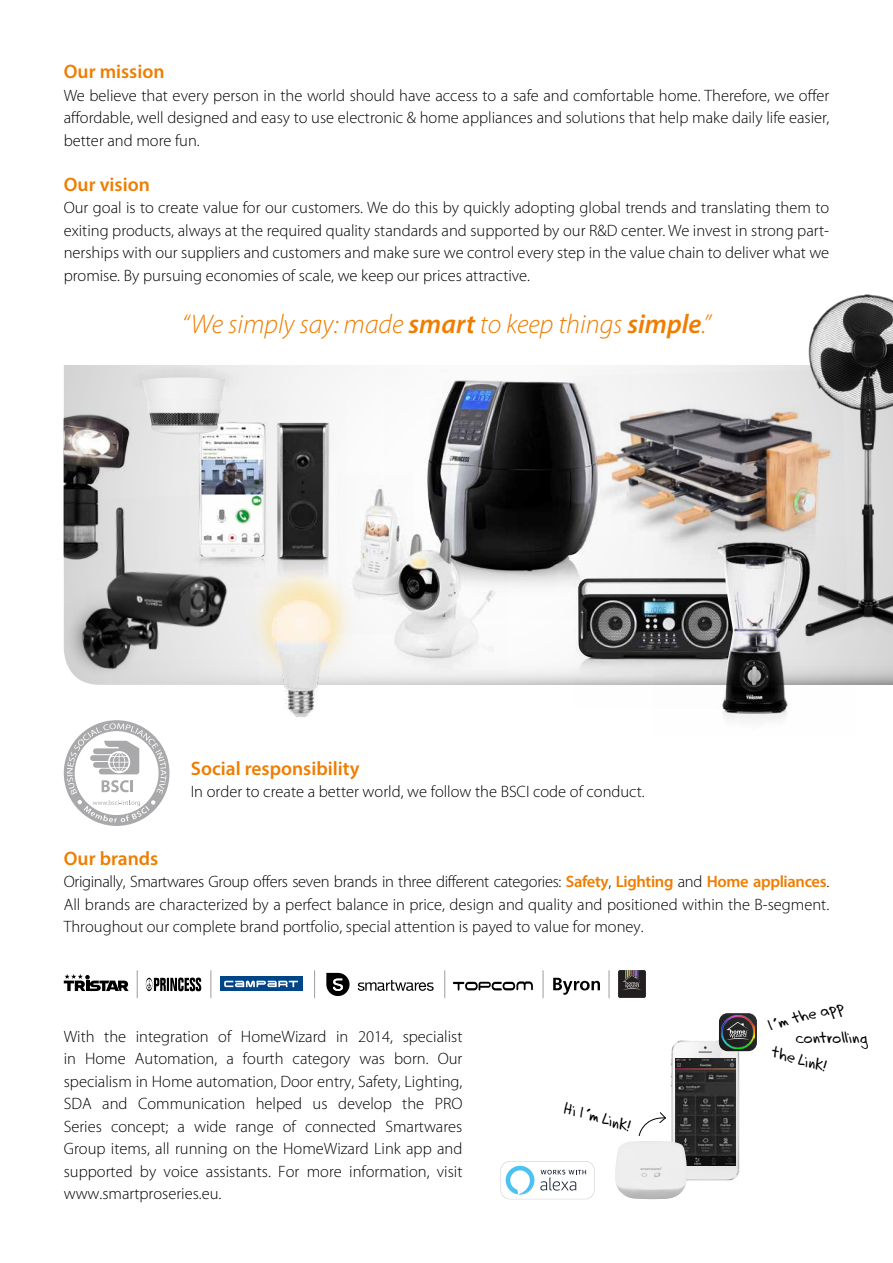
<style>
.page{position:relative;width:893px;height:1263px;background:#fff}
.page>*{position:absolute;margin:0;border:0;box-sizing:border-box;transform-origin:0 0}
.t1{font:italic 300 27px "Myriad Pro";color:#ef7d00}
.t2{font:600 19.5px "Myriad Pro";color:#ef7d00}
.t3{font:300 16.5px/22.5px "Myriad Pro";color:#000;text-align:justify}
.t4{font:16.05px "Dadhand";letter-spacing:-.02em;color:#000}
.s1{font-weight:600}
.s2{font-weight:600;color:#ef7d00}
</style>
<div class="page">
<svg style="left:64px;top:974px;width:65px;height:17px"></svg>
<svg style="left:146px;top:977px;width:55px;height:14px"></svg>
<div style="left:220px;top:976px;width:83px;height:15px;background:#004587"></div>
<svg style="left:224px;top:980px;width:74px;height:7px"></svg>
<svg style="left:358px;top:980px;width:76px;height:11px"></svg>
<svg style="left:326px;top:973px;width:24px;height:23px"></svg>
<svg style="left:453px;top:981px;width:80px;height:10px"></svg>
<svg style="left:553px;top:978px;width:47px;height:17px"></svg>
<div style="left:618px;top:970px;width:28px;height:28px;background:#231e1f;border-radius:2px"></div>
<svg style="left:622px;top:970px;width:20px;height:20px"></svg>
<hr style="left:608px;top:970px;width:2px;height:28px;background:#a7a7a8">
<hr style="left:542px;top:970px;width:2px;height:28px;background:#a7a7a8">
<svg style="left:444px;top:970px;width:1px;height:28px"></svg>
<svg style="left:314px;top:970px;width:1px;height:28px"></svg>
<svg style="left:210px;top:970px;width:1px;height:28px"></svg>
<svg style="left:137px;top:970px;width:1px;height:28px"></svg>
<svg style="left:64px;top:720px;width:105px;height:106px"></svg>
<svg style="left:64px;top:365px;width:732px;height:269px"></svg>
<img style="left:64px;top:410px;width:95px;height:83px">
<img style="left:64px;top:415px;width:65px;height:78px">
<img style="left:64px;top:493px;width:174px;height:192px">
<img style="left:83px;top:508px;width:144px;height:161px">
<img style="left:574px;top:369px;width:222px;height:167px">
<img style="left:633px;top:409px;width:163px;height:122px">
<img style="left:796px;top:294px;width:97px;height:359px">
<img style="left:806px;top:295px;width:87px;height:340px">
<img style="left:384px;top:370px;width:249px;height:248px">
<img style="left:426px;top:381px;width:173px;height:190px">
<div style="left:574px;top:536px;width:80px;height:115px;background:#f6f6f6"></div>
<img style="left:578px;top:578px;width:76px;height:75px">
<img style="left:654px;top:536px;width:200px;height:185px">
<img style="left:717px;top:542px;width:93px;height:170px">
<svg style="left:113px;top:653px;width:780px;height:32px;background:#c2c2c2"></svg>
<div style="left:287px;top:399px;width:58px;height:149px;background:#f7f6f7"></div>
<img style="left:287px;top:423px;width:41px;height:125px">
<img style="left:181px;top:399px;width:106px;height:187px">
<img style="left:199px;top:422px;width:67px;height:136px">
<div style="left:128px;top:365px;width:115px;height:32px;background:linear-gradient(to right,#d8d8d9,#e8e8e8);border-radius:50%"></div>
<img style="left:142px;top:377px;width:85px;height:58px">
<img style="left:238px;top:548px;width:118px;height:169px">
<img style="left:337px;top:474px;width:77px;height:159px">
<img style="left:352px;top:490px;width:60px;height:105px">
<img style="left:391px;top:513px;width:115px;height:161px">
<img style="left:394px;top:534px;width:100px;height:124px">
<svg style="left:638px;top:1124px;width:7px;height:12px"></svg>
<svg style="left:501px;top:1161px;width:93px;height:38px"></svg>
<img style="left:645px;top:1040px;width:105px;height:141px">
<img style="left:675px;top:1059px;width:60px;height:107px">
<img style="left:615px;top:1141px;width:72px;height:58px">
<svg style="left:719px;top:1013px;width:38px;height:38px"></svg>
<img style="left:721px;top:1016px;width:33px;height:33px">
<p class="t2" style="left:64px;top:59px;width:102px">Our mission</p>
<p class="t3" style="left:64px;top:84px;width:767px">We believe that every person in the world should have access to a safe and comfortable home. Therefore, we offer affordable, well designed and easy to use electronic &amp; home appliances and solutions that help make daily life easier, better and more fun.</p>
<p class="t2" style="left:64px;top:172px;width:88px">Our vision</p>
<p class="t3" style="left:64px;top:197px;width:767px">Our goal is to create value for our customers. We do this by quickly adopting global trends and translating them to exiting products, always at the required quality standards and supported by our R&amp;D center. We invest in strong part&shy;nerships with our suppliers and customers and make sure we control every step in the value chain to deliver what we promise. By pursuing economies of scale, we keep our prices attractive.</p>
<h1 class="t1" style="left:182px;top:310px;width:531px">“We simply say: made <span class="s1">smart</span> to keep things <span class="s1">simple</span>.”</h1>
<p class="t2" style="left:191px;top:756px;width:170px">Social responsibility</p>
<p class="t3" style="left:191px;top:781px;width:455px">In order to create a better world, we follow the BSCI code of conduct.</p>
<p class="t2" style="left:64px;top:846px;width:96px">Our brands</p>
<p class="t3" style="left:64px;top:871px;width:767px">Originally, Smartwares Group offers seven brands in three different categories: <span class="s2">Safety</span>, <span class="s2">Lighting</span> and <span class="s2">Home appliances</span>.<br>All brands are characterized by a perfect balance in price, design and quality and positioned within the B-segment.<br>Throughout our complete brand portfolio, special attention is payed to value for money.</p>
<p class="t3" style="left:64px;top:1025px;width:400px">With the integration of HomeWizard in 2014, specialist in Home Automation, a fourth category was born. Our specialism in Home automation, Door entry, Safety, Lighting, SDA and Communication helped us develop the PRO Series concept; a wide range of connected Smartwares Group items, all running on the HomeWizard Link app and supported by voice assistants. For more information, visit www.smartproseries.eu.</p>
<p class="t4" style="left:567px;top:1098px;width:70px;rotate:16deg">Hi I'm Link!</p>
<p class="t4" style="left:766px;top:1016px;width:79px;rotate:-16deg">I'm the app</p>
<p class="t4" style="left:796px;top:1028px;width:73px">controlling</p>
<p class="t4" style="left:774px;top:1041px;width:59px;rotate:16deg">the Link!</p>
</div>
